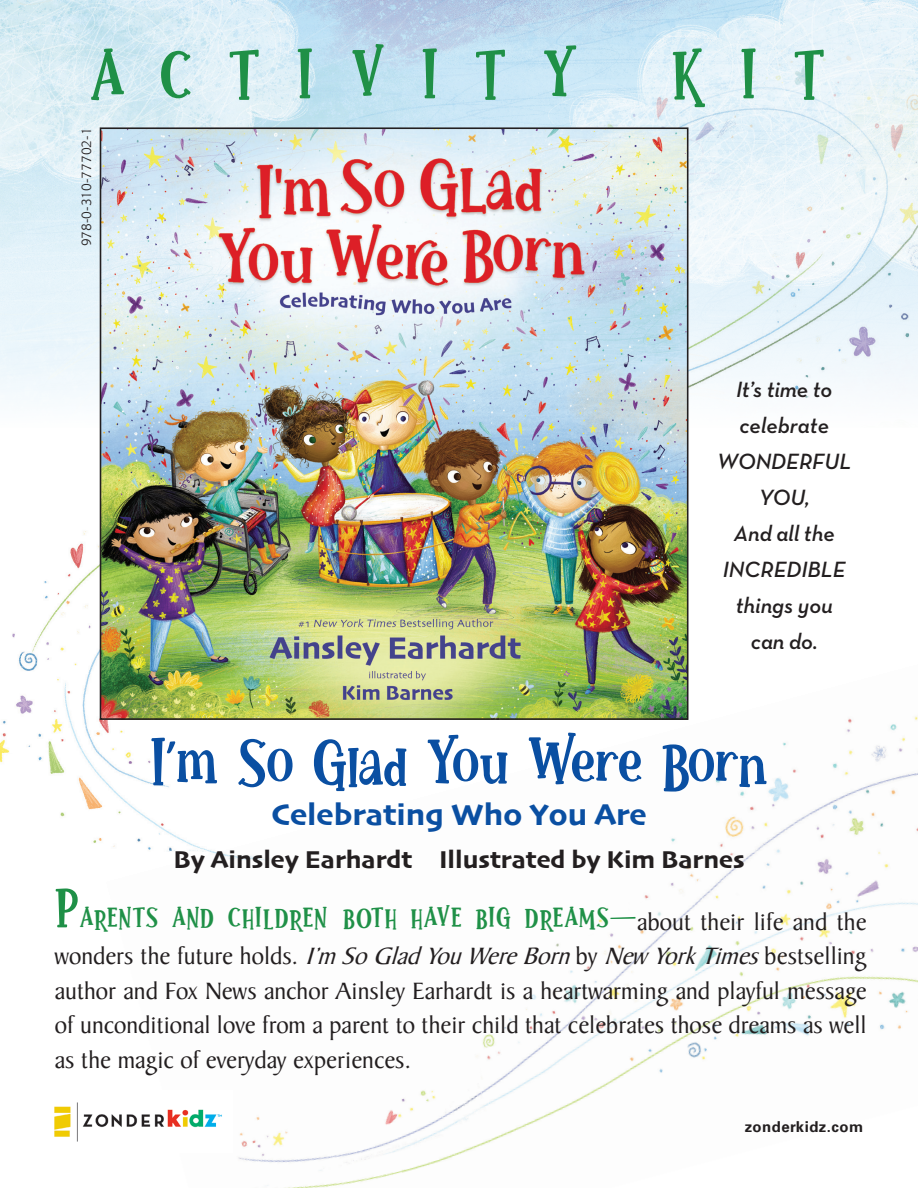
<style>
.page{position:relative;width:918px;height:1188px;background:#fff}
.page>*{position:absolute;margin:0;border:0;box-sizing:border-box;transform-origin:0 0}
.t1{font:67.5px "Motteka";letter-spacing:.55em;color:#1f9047}
.Instructions{font:64.5px "Motteka";letter-spacing:-.01em;color:#0a4fa2}
.Instructions-2{font:31.5px "Skia";color:#0a4fa2}
.t2{font:27px "Motteka";letter-spacing:.04em;color:#1f9047}
.t3{font:25.5px/34.5px "Baker Signet";color:#231f20;text-align:justify}
.Instructions-3{font:25.5px "Skia";color:#231f20}
.rhymes{font:italic 600 22.5px/36px "Neutra Text TFPS";color:#231f20;text-align:center}
.t4{font:700 15px "Univers LT Std";letter-spacing:.03em;color:#231f20}
.Instructions-4{font:13.5px "Chianti BT";color:#231f20}
.s1{font-size:54px}
.s2{font-family:"Baker Signet";font-size:25.5px;color:#231f20}
.s3{font-style:italic}
</style>
<div class="page">
<img style="left:238px;top:900px;width:680px;height:288px">
<img style="left:0;top:428px;width:918px;height:472px">
<img style="left:0;top:0;width:918px;height:428px">
<img style="left:103px;top:130px;width:582px;height:587px">
<div style="left:100px;top:127px;width:588px;height:593px;border:2px solid #231f20"></div>
<img style="left:54px;top:1102px;width:168px;height:40px">
<p class="t1" style="left:90px;top:35px;width:489px">ACTIVITY</p>
<p class="t1" style="left:672px;top:35px;width:154px">KIT</p>
<p class="Instructions-4" style="left:78px;top:246px;width:120px;rotate:-90deg">978-0-310-77702-1</p>
<p class="rhymes" style="left:717px;top:371px;width:135px">It’s time to celebrate<br>WONDERFUL<br>YOU,</p>
<p class="rhymes" style="left:723px;top:515px;width:124px">And all the<br>INCREDIBLE things you can do.</p>
<p class="Instructions" style="left:150px;top:725px;width:619px">I’m So Glad You Were Born</p>
<p class="Instructions-2" style="left:271px;top:796px;width:377px">Celebrating Who You Are</p>
<p class="Instructions-3" style="left:173px;top:844px;width:573px">By Ainsley Earhardt Illustrated by Kim Barnes</p>
<p class="t2" style="left:55px;top:901px;width:813px"><span class="s1">P</span>ARENTS AND CHILDREN BOTH HAVE BIG DREAMS—<span class="s2">about their life and the</span></p>
<p class="t3" style="left:55px;top:940px;width:813px">wonders the future holds. <span class="s3">I’m SoGladYouWereBorn</span>by <span class="s3">NewYorkTimes</span>bestselling author and Fox News anchor Ainsley Earhardt is a heartwarming and playful message of unconditional love from a parent to their child that celebrates those dreams as well as the magic of everyday experiences.</p>
<p class="t4" style="left:745px;top:1118px;width:120px">zonderkidz.com</p>
</div>
